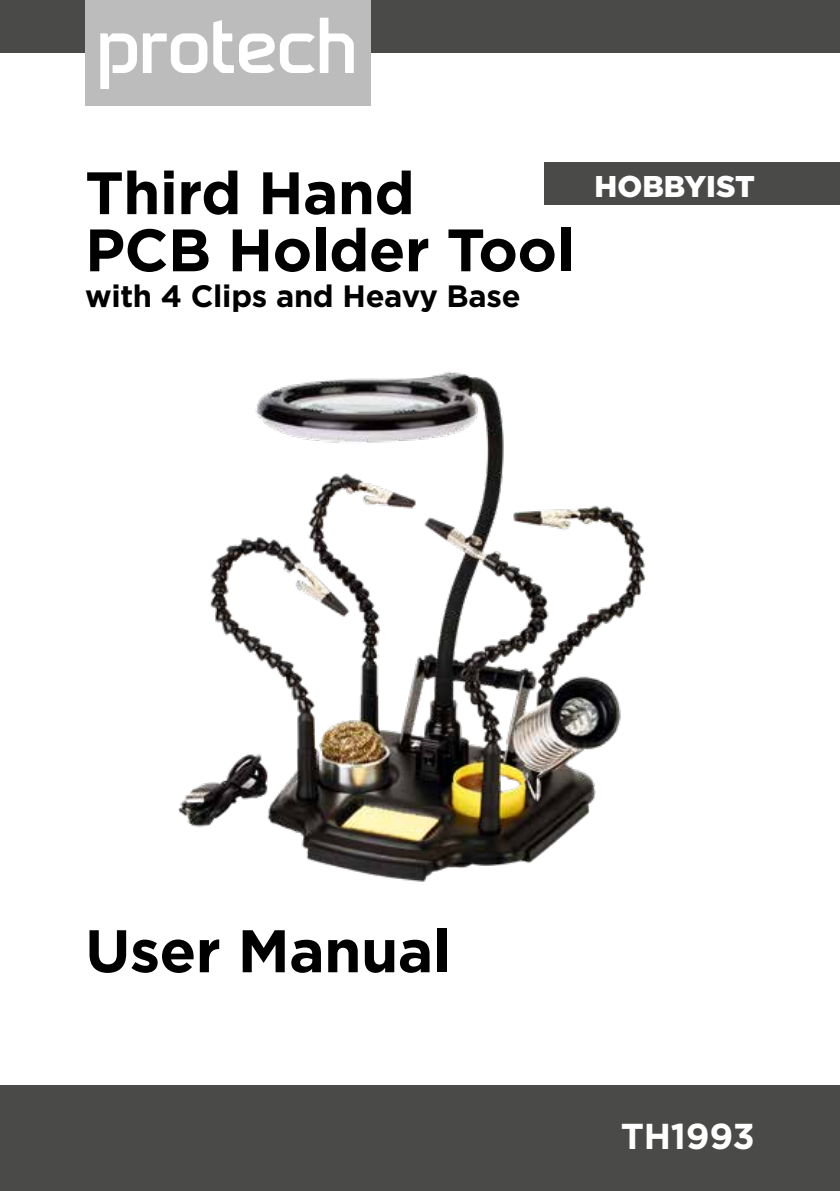
<style>
.page{position:relative;width:840px;height:1191px;background:#fff}
.page>*{position:absolute;margin:0;border:0;box-sizing:border-box;transform-origin:0 0}
.t1{font:700 60px "Gotham HTF";letter-spacing:-.01em;color:#000}
.t2{font:700 59.6px "Gotham HTF";letter-spacing:-.01em;color:#000}
.t3{font:700 36px "Gotham HTF";letter-spacing:-.01em;color:#fff}
.t4{font:700 30.8px "Gotham HTF";letter-spacing:-.01em;color:#000}
.t5{font:900 30px "Gotham HTF";color:#fff}
</style>
<div class="page">
<div style="left:0;top:1085px;width:839px;height:106px;background:#4a4a49"></div>
<div style="left:0;top:0;width:839px;height:53px;background:#4a4a49"></div>
<div style="left:85px;top:0;width:285px;height:105px;background:#bcbcbc"></div>
<svg style="left:213px;top:20px;width:61px;height:53px"></svg>
<svg style="left:280px;top:18px;width:73px;height:55px"></svg>
<svg style="left:100px;top:33px;width:37px;height:56px"></svg>
<svg style="left:143px;top:33px;width:64px;height:40px"></svg>
<div style="left:543px;top:162px;width:296px;height:42px;background:#4a4a49"></div>
<img style="left:178px;top:371px;width:468px;height:511px">
<p class="t2" style="left:85px;top:159px;width:331px">Third Hand</p>
<p class="t5" style="left:594px;top:169px;width:162px">HOBBYIST</p>
<p class="t2" style="left:85px;top:216px;width:490px">PCB Holder Tool</p>
<p class="t4" style="left:85px;top:278px;width:437px">with 4 Clips and Heavy Base</p>
<p class="t1" style="left:85px;top:916px;width:367px">User Manual</p>
<p class="t3" style="left:620px;top:1116px;width:135px">TH1993</p>
</div>
